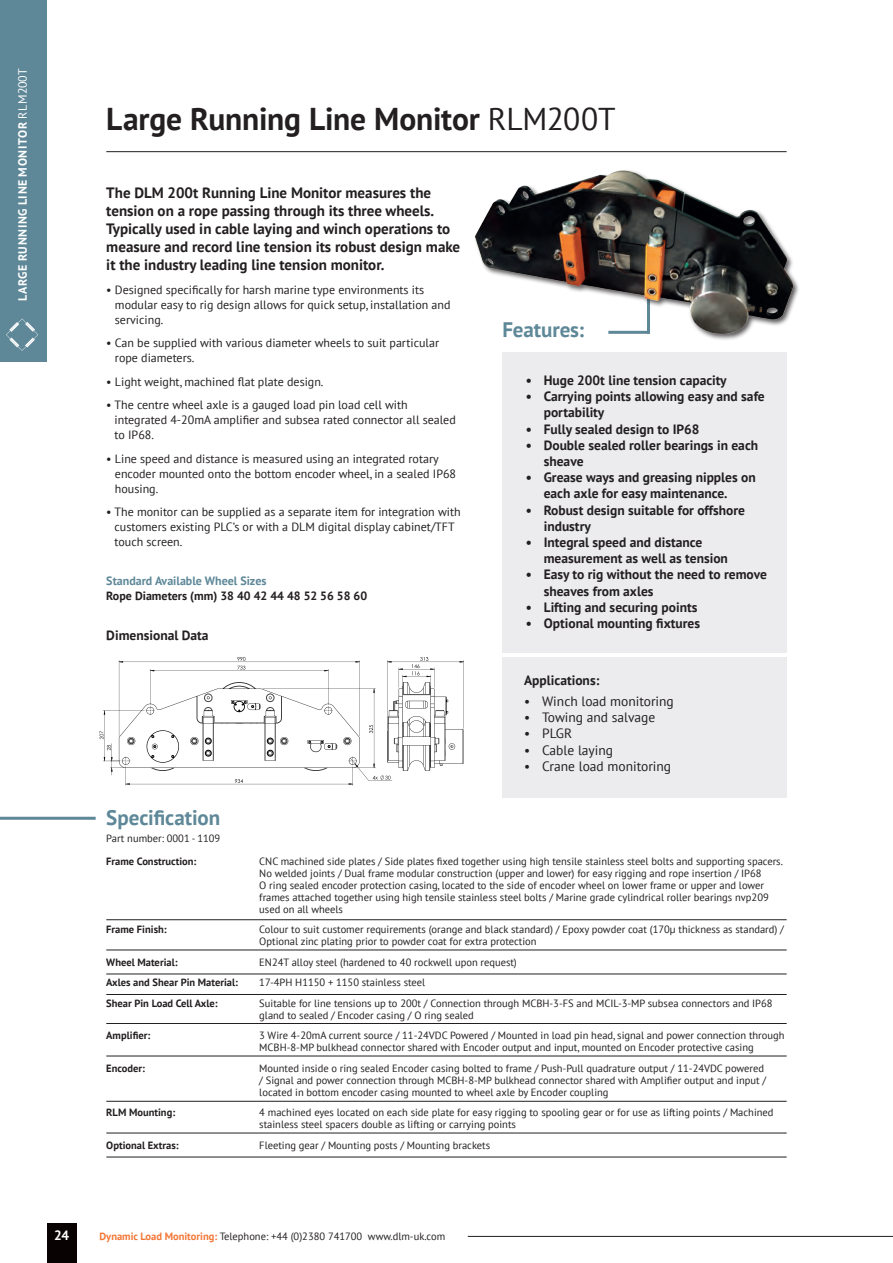
<style>
.page{position:relative;width:893px;height:1263px;background:#fff}
.page>*{position:absolute;margin:0;border:0;box-sizing:border-box;transform-origin:0 0}
.t1{font:700 31.5px "PT Sans";letter-spacing:-.005em;color:#231f20}
.t2{font:700 21px "PT Sans";letter-spacing:-.005em;color:#5e8898}
.t3{font:700 15px/18px "PT Sans";color:#231f20}
.t4{font:700 13.5px/16.2px "PT Sans";color:#231f20}
.t5{font:13.5px "PT Sans";color:#231f20}
.t6{font:700 13.5px "PT Sans";color:#fff}
.t7{font:12px/15px "PT Sans";color:#231f20}
.t8{font:700 12px "PT Sans";color:#231f20}
.t9{font:700 12px "PT Sans";letter-spacing:.06em;color:#fff}
.t10{font:700 12px "PT Sans";color:#5e8898}
.t11{font:10.5px/12px "PT Sans";color:#231f20}
.t12{font:700 10.5px "PT Sans";color:#231f20}
.s1{font-weight:400}
.s2{font-weight:700;color:#f37736}
</style>
<div class="page">
<hr style="left:468px;top:1236px;width:425px;height:1px;background:#231f20">
<div style="left:47px;top:1224px;width:30px;height:39px;background:#080302"></div>
<div style="left:0;top:0;width:47px;height:361px;background:#5e8898"></div>
<hr style="left:106px;top:151px;width:681px;height:1px;background:#231f20">
<hr style="left:0;top:817px;width:96px;height:3px;background:#5e8898">
<hr style="left:106px;top:919px;width:681px;height:1px;background:#231f20">
<hr style="left:106px;top:950px;width:681px;height:1px;background:#231f20">
<hr style="left:106px;top:974px;width:681px;height:1px;background:#231f20">
<hr style="left:106px;top:994px;width:681px;height:1px;background:#231f20">
<hr style="left:106px;top:1023px;width:681px;height:1px;background:#231f20">
<hr style="left:106px;top:1056px;width:681px;height:1px;background:#231f20">
<hr style="left:106px;top:1101px;width:681px;height:1px;background:#231f20">
<hr style="left:106px;top:1133px;width:681px;height:1px;background:#231f20">
<hr style="left:106px;top:1157px;width:681px;height:1px;background:#231f20">
<svg style="left:6px;top:318px;width:32px;height:33px"></svg>
<div style="left:502px;top:657px;width:285px;height:141px;background:#ececee"></div>
<svg style="left:100px;top:657px;width:364px;height:129px"></svg>
<div style="left:502px;top:353px;width:285px;height:300px;background:#ececee"></div>
<img style="left:475px;top:170px;width:324px;height:170px">
<p class="t9" style="left:15px;top:301px;width:235px;rotate:-90deg">LARGE RUNNING LINE MONITOR <span class="s1">RLM200T</span></p>
<h1 class="t1" style="left:106px;top:98px;width:511px">Large Running Line Monitor <span class="s1">RLM200T</span></h1>
<p class="t3" style="left:106px;top:184px;width:355px">The DLM 200t Running Line Monitor measures the tension on a rope passing through its three wheels.<br>Typically used in cable laying and winch operations to measure and record line tension its robust design make it the industry leading line tension monitor.</p>
<p class="t7" style="left:115px;top:282px;width:337px;text-indent:-9px">• Designed specifically for harsh marine type environments its modular easy to rig design allows for quick setup, installation and servicing.</p>
<p class="t7" style="left:115px;top:335px;width:326px;text-indent:-9px">• Can be supplied with various diameter wheels to suit particular rope diameters.</p>
<p class="t7" style="left:106px;top:374px;width:219px">• Light weight, machined flat plate design.</p>
<p class="t7" style="left:115px;top:397px;width:343px;text-indent:-8px">• The centre wheel axle is a gauged load pin load cell with integrated 4-20mA amplifier and subsea rated connector all sealed to IP68.</p>
<p class="t7" style="left:115px;top:451px;width:343px;text-indent:-9px">• Line speed and distance is measured using an integrated rotary encoder mounted onto the bottom encoder wheel, in a sealed IP68 housing.</p>
<p class="t7" style="left:115px;top:504px;width:348px;text-indent:-8px">• The monitor can be supplied as a separate item for integration with customers existing PLC’s or with a DLM digital display cabinet/TFT touch screen.</p>
<p class="t10" style="left:106px;top:573px;width:162px">Standard Available Wheel Sizes</p>
<p class="t8" style="left:106px;top:588px;width:262px">Rope Diameters (mm) 38 40 42 44 48 52 56 58 60</p>
<p class="t4" style="left:106px;top:626px;width:104px">Dimensional Data</p>
<h2 class="t2" style="left:502px;top:315px;width:83px">Features:</h2>
<p class="t4" style="left:526px;top:372px;width:202px">• Huge 200t line tension capacity</p>
<p class="t4" style="left:544px;top:388px;width:223px;text-indent:-18px">• Carrying points allowing easy and safe portability</p>
<p class="t4" style="left:526px;top:420px;width:175px">• Fully sealed design to IP68</p>
<p class="t4" style="left:544px;top:437px;width:216px;text-indent:-18px">• Double sealed roller bearings in each sheave</p>
<p class="t4" style="left:544px;top:469px;width:214px;text-indent:-18px">• Grease ways and greasing nipples on each axle for easy maintenance.</p>
<p class="t4" style="left:544px;top:501px;width:203px;text-indent:-18px">• Robust design suitable for offshore industry</p>
<p class="t4" style="left:544px;top:534px;width:186px;text-indent:-18px">• Integral speed and distance measurement as well as tension</p>
<p class="t4" style="left:544px;top:566px;width:225px;text-indent:-18px">• Easy to rig without the need to remove sheaves from axles</p>
<p class="t4" style="left:526px;top:599px;width:173px">• Lifting and securing points</p>
<p class="t4" style="left:526px;top:615px;width:176px">• Optional mounting fixtures</p>
<p class="t4" style="left:524px;top:672px;width:77px">Applications:</p>
<p class="t5" style="left:524px;top:692px;width:151px">• Winch load monitoring</p>
<p class="t5" style="left:524px;top:709px;width:133px">• Towing and salvage</p>
<p class="t5" style="left:524px;top:725px;width:49px">• PLGR</p>
<p class="t5" style="left:524px;top:741px;width:91px">• Cable laying</p>
<p class="t5" style="left:524px;top:757px;width:149px">• Crane load monitoring</p>
<h2 class="t2" style="left:106px;top:803px;width:115px">Specification</h2>
<p class="t12" style="left:106px;top:854px;width:92px">Frame Construction:</p>
<p class="t11" style="left:259px;top:855px;width:525px">CNC machined side plates / Side plates fixed together using high tensile stainless steel bolts and supporting spacers.<br>No welded joints / Dual frame modular construction (upper and lower) for easy rigging and rope insertion / IP68<br>O ring sealed encoder protection casing, located to the side of encoder wheel on lower frame or upper and lower frames attached together using high tensile stainless steel bolts / Marine grade cylindrical roller bearings nvp209 used on all wheels</p>
<p class="t12" style="left:106px;top:922px;width:62px">Frame Finish:</p>
<p class="t11" style="left:259px;top:923px;width:526px">Colour to suit customer requirements (orange and black standard) / Epoxy powder coat (170μ thickness as standard) /<br>Optional zinc plating prior to powder coat for extra protection</p>
<p class="t12" style="left:106px;top:955px;width:73px">Wheel Material:</p>
<p class="t11" style="left:259px;top:956px;width:259px">EN24T alloy steel (hardened to 40 rockwell upon request)</p>
<p class="t12" style="left:106px;top:975px;width:133px">Axles and Shear Pin Material:</p>
<p class="t11" style="left:259px;top:976px;width:167px">17-4PH H1150 + 1150 stainless steel</p>
<p class="t12" style="left:106px;top:996px;width:113px">Shear Pin Load Cell Axle:</p>
<p class="t11" style="left:259px;top:997px;width:515px">Suitable for line tensions up to 200t / Connection through MCBH-3-FS and MCIL-3-MP subsea connectors and IP68 gland to sealed / Encoder casing / O ring sealed</p>
<p class="t12" style="left:106px;top:1028px;width:46px">Amplifier:</p>
<p class="t11" style="left:259px;top:1029px;width:527px">3 Wire 4-20mA current source / 11-24VDC Powered / Mounted in load pin head, signal and power connection through<br>MCBH-8-MP bulkhead connector shared with Encoder output and input, mounted on Encoder protective casing</p>
<p class="t12" style="left:106px;top:1061px;width:40px">Encoder:</p>
<p class="t11" style="left:259px;top:1062px;width:508px">Mounted inside o ring sealed Encoder casing bolted to frame / Push-Pull quadrature output / 11-24VDC powered / Signal and power connection through MCBH-8-MP bulkhead connector shared with Amplifier output and input / located in bottom encoder casing mounted to wheel axle by Encoder coupling</p>
<p class="t12" style="left:106px;top:1105px;width:70px">RLM Mounting:</p>
<p class="t11" style="left:259px;top:1106px;width:516px">4 machined eyes located on each side plate for easy rigging to spooling gear or for use as lifting points / Machined stainless steel spacers double as lifting or carrying points</p>
<p class="t12" style="left:106px;top:1138px;width:74px">Optional Extras:</p>
<p class="t11" style="left:259px;top:1139px;width:232px">Fleeting gear / Mounting posts / Mounting brackets</p>
<p class="t11" style="left:106px;top:832px;width:116px">Part number: 0001 - 1109</p>
<p class="t6" style="left:54px;top:1226px;width:17px">24</p>
<p class="t11" style="left:100px;top:1230px;width:347px"><span class="s2">Dynamic Load Monitoring:</span> Telephone: +44 (0)2380 741700 www.dlm-uk.com</p>
</div>
